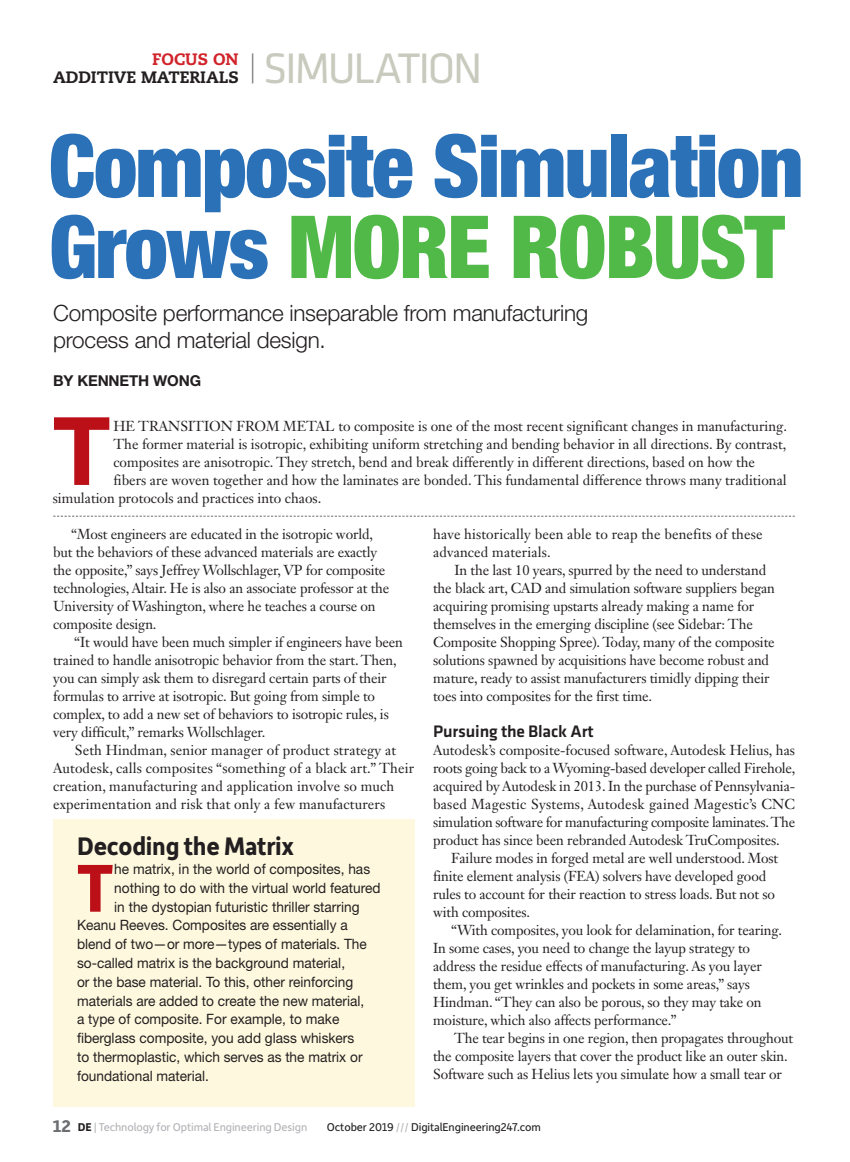
<style>
.page{position:relative;width:850px;height:1162px;background:#fff}
.page>*{position:absolute;margin:0;border:0;box-sizing:border-box;transform-origin:0 0}
.t1{font:700 94.65px "Helvetica Neue LT Std";color:#bb1018}
.t2{font:900 condensed 87px/81px "Helvetica Neue LT Std";letter-spacing:-.02em;color:#2a71b8}
.t3{font:700 72px "Depot New";color:#bb1018}
.t4{font:700 27px "Depot New";letter-spacing:-.01em;color:#231f20;scale:.96 1}
.t5{font:300 22.5px/27px "Helvetica Neue LT Std";letter-spacing:-.01em;color:#231f20}
.t6{font:500 17.25px "Klavika";letter-spacing:-.01em;color:#231f20}
.t7{font:800 16.5px/18px "Caecilia";color:#231f20}
.t8{font:700 15px "Helvetica Neue LT Std";letter-spacing:-.01em;color:#231f20}
.t9{font:14.25px/18px "Janson Text LT Std";letter-spacing:-.01em;color:#231f20}
.t10{font:14.25px "Helvetica Neue LT Std";color:#231f20;scale:.96 1}
.t11{font:14.25px/18px "Janson Text LT Std";letter-spacing:.01em;color:#231f20}
.t12{font:12px "Depot New";letter-spacing:-.01em;color:#b2b3b7}
.t13{font:12px "Depot New";letter-spacing:-.01em;color:#231f20}
.s1{color:#d1232a}
.s2{font-family:"Klavika";font-weight:400;font-size:44.25px;color:#c9cabe}
.s3{color:#51b948}
.s4{font-weight:700;font-size:18px;color:#6c6d70}
.s5{font-weight:700;color:#231f20}
.s6{color:#b2b3b7}
</style>
<div class="page">
<svg style="left:53px;top:515px;width:742px;height:1px"></svg>
<div style="left:53px;top:818px;width:362px;height:288px;background:#fef9de"></div>
<p class="t7" style="left:53px;top:51px;width:431px;text-indent:99px"><span class="s1">FOCUS ON<br></span>ADDITIVE MATERIALS <sup>|</sup> <span class="s2">SIMULATION</span></p>
<h2 class="t2" style="left:49px;top:124px;width:756px">Composite Simulation<br>Grows <span class="s3">MORE ROBUST</span></h2>
<h3 class="t5" style="left:53px;top:299px;width:537px">Composite performance inseparable from manufacturing process and material design.</h3>
<p class="t8" style="left:53px;top:371px;width:149px">BY KENNETH WONG</p>
<h1 class="t1" style="left:53px;top:392px;width:59px">T</h1>
<p class="t9" style="left:113px;top:417px;width:675px">HE TRANSITION FROM METAL to composite is one of the most recent significant changes in manufacturing.</p>
<p class="t9" style="left:113px;top:435px;width:674px">The former material is isotropic, exhibiting uniform stretching and bending behavior in all directions. By contrast,</p>
<p class="t9" style="left:113px;top:453px;width:643px">composites are anisotropic. They stretch, bend and break differently in different directions, based on how the</p>
<p class="t9" style="left:113px;top:471px;width:675px">fibers are woven together and how the laminates are bonded. This fundamental difference throws many traditional</p>
<p class="t9" style="left:53px;top:489px;width:270px">simulation protocols and practices into chaos.</p>
<p class="t9" style="left:53px;top:525px;width:338px;text-indent:18px">“Most engineers are educated in the isotropic world, but the behaviors of these advanced materials are exactly the opposite,” says Jeffrey Wollschlager, VP for composite technologies, Altair. He is also an associate professor at the University of Washington, where he teaches a course on composite design.</p>
<p class="t9" style="left:53px;top:633px;width:351px;text-indent:21px">“It would have been much simpler if engineers have been trained to handle anisotropic behavior from the start. Then, you can simply ask them to disregard certain parts of their formulas to arrive at isotropic. But going from simple to complex, to add a new set of behaviors to isotropic rules, is very difficult,” remarks Wollschlager.</p>
<p class="t11" style="left:53px;top:741px;width:363px;text-indent:22px">Seth Hindman, senior manager of product strategy at Autodesk, calls composites “something of a black art.” Their creation, manufacturing and application involve so much experimentation and risk that only a few manufacturers</p>
<h3 class="t4" style="left:77px;top:828px;width:228px">Decoding the Matrix</h3>
<h3 class="t3" style="left:77px;top:840px;width:38px">T</h3>
<p class="t10" style="left:114px;top:860px;width:268px">he matrix, in the world of composites, has</p>
<p class="t10" style="left:114px;top:879px;width:279px">nothing to do with the virtual world featured</p>
<p class="t10" style="left:114px;top:898px;width:257px">in the dystopian futuristic thriller starring</p>
<p class="t10" style="left:77px;top:916px;width:283px">Keanu Reeves. Composites are essentially a</p>
<p class="t10" style="left:77px;top:935px;width:303px">blend of two—or more—types of materials. The</p>
<p class="t10" style="left:77px;top:954px;width:281px">so-called matrix is the background material,</p>
<p class="t10" style="left:77px;top:973px;width:289px">or the base material. To this, other reinforcing</p>
<p class="t10" style="left:77px;top:991px;width:301px">materials are added to create the new material,</p>
<p class="t10" style="left:77px;top:1010px;width:275px">a type of composite. For example, to make</p>
<p class="t10" style="left:77px;top:1029px;width:290px">fiberglass composite, you add glass whiskers</p>
<p class="t10" style="left:77px;top:1048px;width:299px">to thermoplastic, which serves as the matrix or</p>
<p class="t10" style="left:77px;top:1066px;width:139px">foundational material.</p>
<p class="t11" style="left:433px;top:525px;width:331px">have historically been able to reap the benefits of these advanced materials.</p>
<p class="t9" style="left:433px;top:561px;width:343px;text-indent:21px">In the last 10 years, spurred by the need to understand the black art, CAD and simulation software suppliers began acquiring promising upstarts already making a name for themselves in the emerging discipline (see Sidebar: The Composite Shopping Spree). Today, many of the composite solutions spawned by acquisitions have become robust and mature, ready to assist manufacturers timidly dipping their toes into composites for the first time.</p>
<p class="t6" style="left:433px;top:719px;width:162px">Pursuing the Black Art</p>
<p class="t9" style="left:433px;top:741px;width:364px;text-align:justify">Autodesk’s composite-focused software, Autodesk Helius, has roots going back to a Wyoming-based developer called Firehole, acquired by Autodesk in 2013. In the purchase of Pennsylvania&shy;based Magestic Systems, Autodesk gained Magestic’s CNC simulation software for manufacturing composite laminates. The product has since been rebranded Autodesk TruComposites.</p>
<p class="t9" style="left:433px;top:849px;width:347px;text-indent:18px">Failure modes in forged metal are well understood. Most finite element analysis (FEA) solvers have developed good rules to account for their reaction to stress loads. But not so with composites.</p>
<p class="t9" style="left:433px;top:921px;width:351px;text-indent:18px">“With composites, you look for delamination, for tearing.<br>In some cases, you need to change the layup strategy to address the residue effects of manufacturing. As you layer them, you get wrinkles and pockets in some areas,” says Hindman. “They can also be porous, so they may take on moisture, which also affects performance.”</p>
<p class="t9" style="left:433px;top:1029px;width:362px;text-indent:21px">The tear begins in one region, then propagates throughout the composite layers that cover the product like an outer skin.<br>Software such as Helius lets you simulate how a small tear or</p>
<p class="t12" style="left:53px;top:1118px;width:256px"><span class="s4">12</span> <span class="s5">DE</span> | Technology for Optimal Engineering Design</p>
<p class="t13" style="left:327px;top:1118px;width:215px">October 2019 <span class="s6">///</span> DigitalEngineering247.com</p>
</div>
